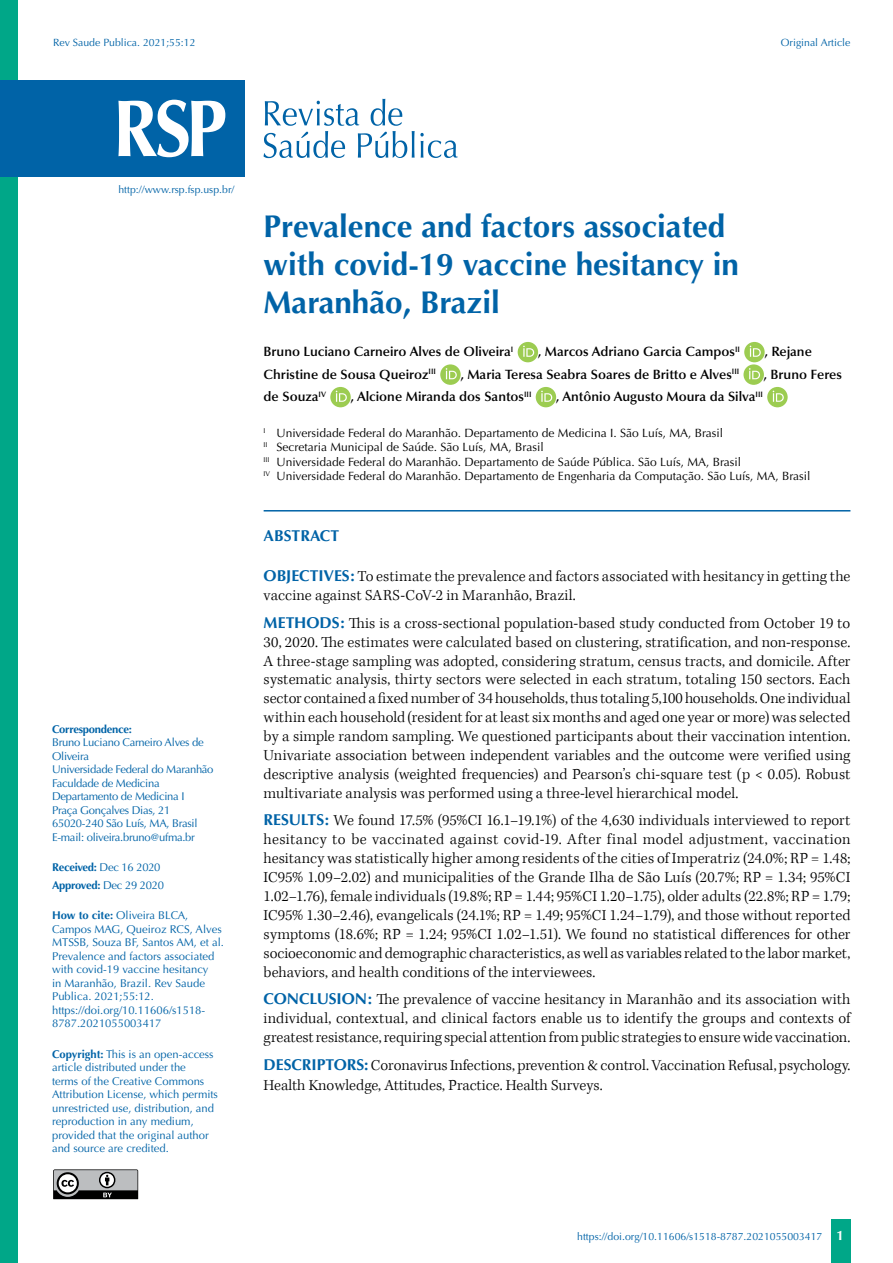
<style>
.page{position:relative;width:893px;height:1263px;background:#fff}
.page>*{position:absolute;margin:0;border:0;box-sizing:border-box;transform-origin:0 0}
.t1{font:700 31.5px/37.8px "Optima";color:#0063a7}
.t2{font:300 15.75px/18.9px "Kepler Std";color:#000;text-align:justify}
.t3{font:700 15.75px "Optima";color:#0063a7}
.t4{font:600 13.5px "Optima";color:#000}
.t5{font:12px/14.4px "Optima";color:#000}
.t6{font:11.25px/13.5px "Optima";color:#0063a7}
.t7{font:11.25px/13.5px "Optima";letter-spacing:-.025em;color:#0063a7}
.t8{font:700 11.25px/17.7px "Optima";letter-spacing:-.025em;color:#0063a7}
.t9{font:10.5px "Optima";color:#0063a7}
.s1{font-weight:400}
.s2{font-weight:700}
.s3{font-family:"Optima";font-weight:700;color:#0063a7}
.s4{font-weight:700;font-size:13.5px;color:#fff}
</style>
<div class="page">
<div style="left:831px;top:1220px;width:20px;height:43px;background:#00a788"></div>
<svg style="left:53px;top:1169px;width:85px;height:30px;background:#7e7f80"></svg>
<div style="left:0;top:0;width:18px;height:1263px;background:#00a788"></div>
<hr style="left:264px;top:510px;width:586px;height:1px;background:#0063a7">
<div style="left:518px;top:342px;width:20px;height:20px;background:#9ccc51;border-radius:50%"></div>
<svg style="left:523px;top:346px;width:11px;height:11px"></svg>
<div style="left:744px;top:342px;width:21px;height:20px;background:#9ccc51;border-radius:50%"></div>
<svg style="left:750px;top:346px;width:11px;height:11px"></svg>
<svg style="left:440px;top:364px;width:21px;height:21px"></svg>
<svg style="left:446px;top:368px;width:11px;height:11px"></svg>
<div style="left:743px;top:364px;width:21px;height:21px;background:#9ccc51;border-radius:50%"></div>
<svg style="left:749px;top:368px;width:11px;height:11px"></svg>
<div style="left:330px;top:387px;width:21px;height:20px;background:#9ccc51;border-radius:50%"></div>
<svg style="left:336px;top:391px;width:11px;height:11px"></svg>
<div style="left:536px;top:387px;width:20px;height:20px;background:#9ccc51;border-radius:50%"></div>
<svg style="left:541px;top:391px;width:11px;height:11px"></svg>
<div style="left:767px;top:387px;width:21px;height:20px;background:#9ccc51;border-radius:50%"></div>
<svg style="left:773px;top:391px;width:11px;height:11px"></svg>
<svg style="left:263px;top:99px;width:195px;height:59px"></svg>
<div style="left:0;top:80px;width:244px;height:96px;background:#0063a7"></div>
<svg style="left:118px;top:100px;width:107px;height:57px"></svg>
<p class="t9" style="left:53px;top:36px;width:144px">Rev Saude Publica. 2021;55:12</p>
<p class="t9" style="left:781px;top:36px;width:71px">Original Article</p>
<p class="t9" style="left:118px;top:183px;width:117px">http://www.rsp.fsp.usp.br/</p>
<p class="t8" style="left:52px;top:720px;width:81px">Correspondence:</p>
<p class="t7" style="left:52px;top:736px;width:163px">Bruno Luciano Carneiro Alves de<br>Oliveira<br>Universidade Federal do Maranhão<br>Faculdade de Medicina<br>Departamento de Medicina I<br>Praça Gonçalves Dias, 21<br>65020-240 São Luís, MA, Brasil<br>E-mail: oliveira.bruno@ufma.br</p>
<p class="t8" style="left:52px;top:859px;width:113px">Received: <span class="s1">Dec 16 2020<br></span>Approved: <span class="s1">Dec 29 2020</span></p>
<p class="t6" style="left:52px;top:909px;width:173px"><span class="s2">How to cite:</span> Oliveira BLCA,<br>Campos MAG, Queiroz RCS, Alves<br>MTSSB, Souza BF, Santos AM, et al.<br>Prevalence and factors associated with covid-19 vaccine hesitancy<br>in Maranhão, Brazil. Rev Saude<br>Publica. 2021;55:12. https://doi.org/10.11606/s1518-<br>8787.2021055003417</p>
<p class="t6" style="left:52px;top:1047px;width:167px"><span class="s2">Copyright:</span> This is an open-access article distributed under the<br>terms of the Creative Commons<br>Attribution License, which permits unrestricted use, distribution, and reproduction in any medium, provided that the original author and source are credited.</p>
<h1 class="t1" style="left:264px;top:208px;width:477px">Prevalence and factors associated with covid-19 vaccine hesitancy in<br>Maranhão, Brazil</h1>
<p class="t4" style="left:264px;top:344px;width:251px">Bruno Luciano Carneiro Alves de Oliveira<sup>I</sup></p>
<p class="t4" style="left:538px;top:344px;width:203px">, Marcos Adriano Garcia Campos<sup>II</sup></p>
<p class="t4" style="left:765px;top:344px;width:49px">, Rejane</p>
<p class="t4" style="left:264px;top:366px;width:174px">Christine de Sousa Queiroz<sup>III</sup></p>
<p class="t4" style="left:461px;top:366px;width:280px">, Maria Teresa Seabra Soares de Britto e Alves<sup>III</sup></p>
<p class="t4" style="left:764px;top:366px;width:80px">, Bruno Feres</p>
<p class="t4" style="left:264px;top:389px;width:64px">de Souza<sup>IV</sup></p>
<p class="t4" style="left:351px;top:389px;width:182px">, Alcione Miranda dos Santos<sup>III</sup></p>
<p class="t4" style="left:556px;top:389px;width:208px">, Antônio Augusto Moura da Silva<sup>III</sup></p>
<p class="t5" style="left:264px;top:426px;width:548px"><sup>I</sup> Universidade Federal do Maranhão. Departamento de Medicina I. São Luís, MA, Brasil<br><sup>II</sup> Secretaria Municipal de Saúde. São Luís, MA, Brasil<br><sup>III</sup> Universidade Federal do Maranhão. Departamento de Saúde Pública. São Luís, MA, Brasil<br><sup>IV</sup> Universidade Federal do Maranhão. Departamento de Engenharia da Computação. São Luís, MA, Brasil</p>
<p class="t3" style="left:264px;top:527px;width:77px">ABSTRACT</p>
<p class="t2" style="left:264px;top:568px;width:588px"><span class="s3">OBJECTIVES:</span> To estimate the prevalence and factors associated with hesitancy in getting the vaccine against SARS-CoV-2 in Maranhão, Brazil.</p>
<p class="t2" style="left:264px;top:614px;width:588px"><span class="s3">METHODS:</span> This is a cross-sectional population-based study conducted from October 19 to 30, 2020. The estimates were calculated based on clustering, stratification, and non-response.<br>A three-stage sampling was adopted, considering stratum, census tracts, and domicile. After systematic analysis, thirty sectors were selected in each stratum, totaling 150 sectors. Each sector contained a fixed number of 34 households, thus totaling 5,100 households. One individual within each household (resident for at least six months and aged one year or more) was selected by a simple random sampling. We questioned participants about their vaccination intention.<br>Univariate association between independent variables and the outcome were verified using descriptive analysis (weighted frequencies) and Pearson’s chi-square test (p &lt; 0.05). Robust multivariate analysis was performed using a three-level hierarchical model.</p>
<p class="t2" style="left:264px;top:812px;width:588px"><span class="s3">RESULTS:</span> We found 17.5% (95%CI 16.1–19.1%) of the 4,630 individuals interviewed to report hesitancy to be vaccinated against covid-19. After final model adjustment, vaccination hesitancy was statistically higher among residents of the cities of Imperatriz (24.0%; RP = 1.48; IC95% 1.09–2.02) and municipalities of the Grande Ilha de São Luís (20.7%; RP = 1.34; 95%CI 1.02–1.76), female individuals (19.8%; RP = 1.44; 95%CI 1.20–1.75), older adults (22.8%; RP = 1.79; IC95% 1.30–2.46), evangelicals (24.1%; RP = 1.49; 95%CI 1.24–1.79), and those without reported symptoms (18.6%; RP = 1.24; 95%CI 1.02–1.51). We found no statistical differences for other socioeconomic and demographic characteristics, as well as variables related to the labor market, behaviors, and health conditions of the interviewees.</p>
<p class="t2" style="left:264px;top:990px;width:588px"><span class="s3">CONCLUSION:</span> The prevalence of vaccine hesitancy in Maranhão and its association with individual, contextual, and clinical factors enable us to identify the groups and contexts of greatest resistance, requiring special attention from public strategies to ensure wide vaccination.</p>
<p class="t2" style="left:264px;top:1056px;width:588px;line-height:19.8px"><span class="s3">DESCRIPTORS:</span> Coronavirus Infections, prevention &amp; control. Vaccination Refusal, psychology.<br>Health Knowledge, Attitudes, Practice. Health Surveys.</p>
<p class="t9" style="left:577px;top:1230px;width:268px">https://doi.org/10.11606/s1518-8787.2021055003417 <span class="s4">1</span></p>
</div>
